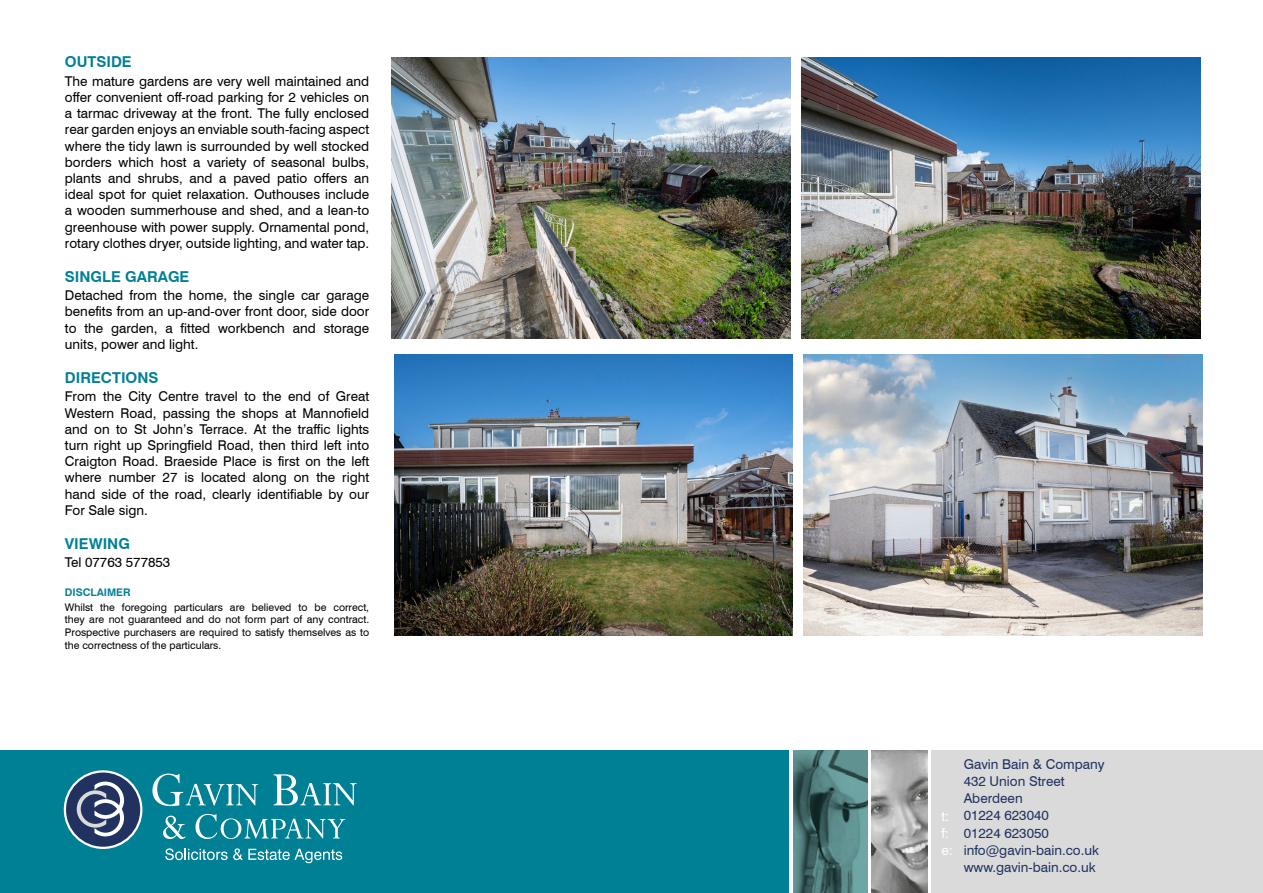
<style>
.page{position:relative;width:1263px;height:893px;background:#fff}
.page>*{position:absolute;margin:0;border:0;box-sizing:border-box;transform-origin:0 0}
.t1{font:700 15px "Swiss 721 BT";color:#008094}
.t2{font:13.5px/16.2px "Swiss 721 BT";color:#000;text-align:justify}
.t3{font:13.5px/17.2px "Swiss 721 BT";color:#213261}
.t4{font:13.5px/17.2px "Swiss 721 BT";color:#fff}
.t5{font:10.5px/12.6px "Swiss 721 BT";color:#000;text-align:justify}
.t6{font:700 10.5px "Swiss 721 BT";color:#008094}
</style>
<div class="page">
<div style="left:931px;top:750px;width:332px;height:143px;background:#dadada"></div>
<img style="left:804px;top:354px;width:398px;height:282px">
<div style="left:0;top:750px;width:789px;height:143px;background:#008094"></div>
<img style="left:872px;top:750px;width:55px;height:143px">
<img style="left:793px;top:750px;width:75px;height:143px">
<svg style="left:152px;top:774px;width:106px;height:32px"></svg>
<svg style="left:274px;top:774px;width:83px;height:31px"></svg>
<svg style="left:163px;top:816px;width:22px;height:23px"></svg>
<svg style="left:195px;top:814px;width:150px;height:25px"></svg>
<svg style="left:165px;top:848px;width:177px;height:15px"></svg>
<div style="left:65px;top:771px;width:76px;height:77px;background:#213261;border-radius:50%"></div>
<div style="left:64px;top:770px;width:78px;height:79px;border:2px solid #fff;border-radius:50%"></div>
<svg style="left:77px;top:782px;width:47px;height:54px"></svg>
<img style="left:394px;top:354px;width:398px;height:282px">
<img style="left:802px;top:57px;width:398px;height:282px">
<img style="left:392px;top:57px;width:398px;height:282px">
<p class="t1" style="left:65px;top:53px;width:68px">OUTSIDE</p>
<p class="t2" style="left:65px;top:73px;width:306px">The mature gardens are very well maintained and offer convenient off-road parking for 2 vehicles on a tarmac driveway at the front. The fully enclosed rear garden enjoys an enviable south-facing aspect where the tidy lawn is surrounded by well stocked borders which host a variety of seasonal bulbs, plants and shrubs, and a paved patio offers an ideal spot for quiet relaxation. Outhouses include a wooden summerhouse and shed, and a lean-to greenhouse with power supply. Ornamental pond, rotary clothes dryer, outside lighting, and water tap.</p>
<p class="t1" style="left:65px;top:267px;width:126px">SINGLE GARAGE</p>
<p class="t2" style="left:65px;top:287px;width:306px">Detached from the home, the single car garage benefits from an up-and-over front door, side door to the garden, a fitted workbench and storage units, power and light.</p>
<p class="t1" style="left:65px;top:369px;width:95px">DIRECTIONS</p>
<p class="t2" style="left:65px;top:388px;width:306px">From the City Centre travel to the end of Great Western Road, passing the shops at Mannofield and on to St John’s Terrace. At the traffic lights turn right up Springfield Road, then third left into Craigton Road. Braeside Place is first on the left where number 27 is located along on the right hand side of the road, clearly identifiable by our For Sale sign.</p>
<p class="t1" style="left:65px;top:535px;width:67px">VIEWING</p>
<p class="t2" style="left:65px;top:554px;width:107px">Tel 07763 577853</p>
<p class="t6" style="left:65px;top:586px;width:67px">DISCLAIMER</p>
<p class="t5" style="left:65px;top:601px;width:306px">Whilst the foregoing particulars are believed to be correct, they are not guaranteed and do not form part of any contract.<br>Prospective purchasers are required to satisfy themselves as to the correctness of the particulars.</p>
<p class="t4" style="left:941px;top:807px;width:13px">t: f: e:</p>
<p class="t3" style="left:964px;top:755px;width:143px">Gavin Bain &amp; Company<br>432 Union Street<br>Aberdeen<br>01224 623040<br>01224 623050 info@gavin-bain.co.uk www.gavin-bain.co.uk</p>
</div>
